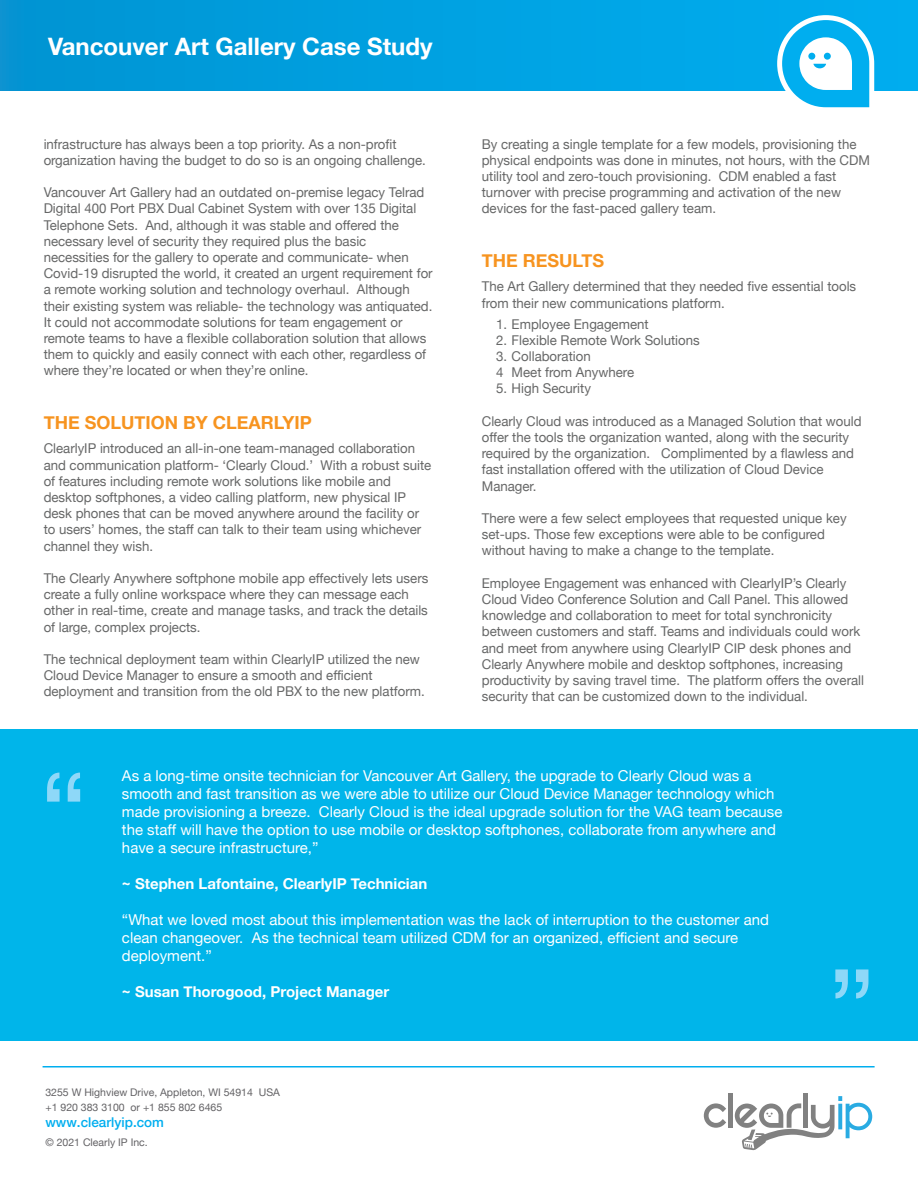
<style>
.page{position:relative;width:918px;height:1188px;background:#fff}
.page>*{position:absolute;margin:0;border:0;box-sizing:border-box;transform-origin:0 0}
.t1{font:112.5px "Helvetica Neue";color:#8ed8f8}
.t2{font:700 24px "Helvetica Neue";color:#fff}
.t3{font:700 18px "Helvetica Neue";color:#f79420}
.t4{font:15px/18px "Helvetica Neue";color:#fff}
.t5{font:700 15px "Helvetica Neue";color:#fff}
.t6{font:13.5px/16.2px "Helvetica Neue";color:#666767}
.t7{font:500 13.5px "Helvetica Neue";color:#00aeef}
.t8{font:10.5px/15px "Helvetica Neue";color:#636265}
</style>
<div class="page">
<div style="left:0;top:0;width:918px;height:91px;background:linear-gradient(to right,#0194d3,#00aef0)"></div>
<svg style="left:770px;top:8px;width:109px;height:100px"></svg>
<svg style="left:703px;top:1093px;width:170px;height:58px"></svg>
<hr style="left:43px;top:1066px;width:832px;height:2px;background:#00aeef">
<div style="left:0;top:729px;width:918px;height:311px;background:#00b5ea"></div>
<h2 class="t2" style="left:48px;top:27px;width:386px">Vancouver Art Gallery Case Study</h2>
<p class="t6" style="left:44px;top:137px;width:384px">infrastructure has always been a top priority. As a non-profit organization having the budget to do so is an ongoing challenge.</p>
<p class="t6" style="left:44px;top:185px;width:391px">Vancouver Art Gallery had an outdated on-premise legacy Telrad Digital 400 Port PBX Dual Cabinet System with over 135 Digital Telephone Sets. And, although it was stable and offered the necessary level of security they required plus the basic necessities for the gallery to operate and communicate- when Covid-19 disrupted the world, it created an urgent requirement for a remote working solution and technology overhaul. Although their existing system was reliable- the technology was antiquated.<br>It could not accommodate solutions for team engagement or remote teams to have a flexible collaboration solution that allows them to quickly and easily connect with each other, regardless of where they’re located or when they’re online.</p>
<h3 class="t3" style="left:44px;top:409px;width:270px">THE SOLUTION BY CLEARLYIP</h3>
<p class="t6" style="left:44px;top:441px;width:389px">ClearlyIP introduced an all-in-one team-managed collaboration and communication platform- ‘Clearly Cloud.’ With a robust suite of features including remote work solutions like mobile and desktop softphones, a video calling platform, new physical IP desk phones that can be moved anywhere around the facility or to users’ homes, the staff can talk to their team using whichever channel they wish.</p>
<p class="t6" style="left:44px;top:571px;width:386px">The Clearly Anywhere softphone mobile app effectively lets users create a fully online workspace where they can message each other in real-time, create and manage tasks, and track the details of large, complex projects.</p>
<p class="t6" style="left:44px;top:652px;width:383px">The technical deployment team within ClearlyIP utilized the new<br>Cloud Device Manager to ensure a smooth and efficient deployment and transition from the old PBX to the new platform.</p>
<p class="t6" style="left:482px;top:137px;width:390px">By creating a single template for a few models, provisioning the physical endpoints was done in minutes, not hours, with the CDM utility tool and zero-touch provisioning. CDM enabled a fast turnover with precise programming and activation of the new devices for the fast-paced gallery team.</p>
<h3 class="t3" style="left:482px;top:247px;width:124px">THE RESULTS</h3>
<p class="t6" style="left:482px;top:279px;width:376px">The Art Gallery determined that they needed five essential tools from their new communications platform.</p>
<p class="t6" style="left:496px;top:317px;width:154px">1. Employee Engagement</p>
<p class="t6" style="left:496px;top:333px;width:205px">2. Flexible Remote Work Solutions</p>
<p class="t6" style="left:496px;top:349px;width:139px">3. Collaboration<br>4 Meet from Anywhere</p>
<p class="t6" style="left:496px;top:381px;width:96px">5. High Security</p>
<p class="t6" style="left:482px;top:414px;width:381px">Clearly Cloud was introduced as a Managed Solution that would offer the tools the organization wanted, along with the security required by the organization. Complimented by a flawless and fast installation offered with the utilization of Cloud Device Manager.</p>
<p class="t6" style="left:482px;top:511px;width:366px">There were a few select employees that requested unique key set-ups. Those few exceptions were able to be configured without having to make a change to the template.</p>
<p class="t6" style="left:482px;top:576px;width:384px">Employee Engagement was enhanced with ClearlyIP’s Clearly Cloud Video Conference Solution and Call Panel. This allowed knowledge and collaboration to meet for total synchronicity between customers and staff. Teams and individuals could work and meet from anywhere using ClearlyIP CIP desk phones and Clearly Anywhere mobile and desktop softphones, increasing productivity by saving travel time. The platform offers the overall security that can be customized down to the individual.</p>
<h1 class="t1" style="left:40px;top:732px;width:49px">“</h1>
<p class="t4" style="left:122px;top:768px;width:662px">As a long-time onsite technician for Vancouver Art Gallery, the upgrade to Clearly Cloud was a smooth and fast transition as we were able to utilize our Cloud Device Manager technology which made provisioning a breeze. Clearly Cloud is the ideal upgrade solution for the VAG team because the staff will have the option to use mobile or desktop softphones, collaborate from anywhere and have a secure infrastructure,”</p>
<p class="t5" style="left:122px;top:872px;width:307px">~ Stephen Lafontaine, ClearlyIP Technician</p>
<p class="t4" style="left:122px;top:912px;width:649px">“What we loved most about this implementation was the lack of interruption to the customer and clean changeover. As the technical team utilized CDM for an organized, efficient and secure deployment.”</p>
<p class="t5" style="left:122px;top:980px;width:269px">~ Susan Thorogood, Project Manager</p>
<p class="t8" style="left:45px;top:1085px;width:236px">3255 W Highview Drive, Appleton, WI 54914 USA +1 920 383 3100 or +1 855 802 6465</p>
<p class="t7" style="left:45px;top:1112px;width:120px">www.clearlyip.com</p>
<p class="t8" style="left:45px;top:1135px;width:104px">© 2021 Clearly IP Inc.</p>
<h1 class="t1" style="left:828px;top:929px;width:49px">”</h1>
</div>
